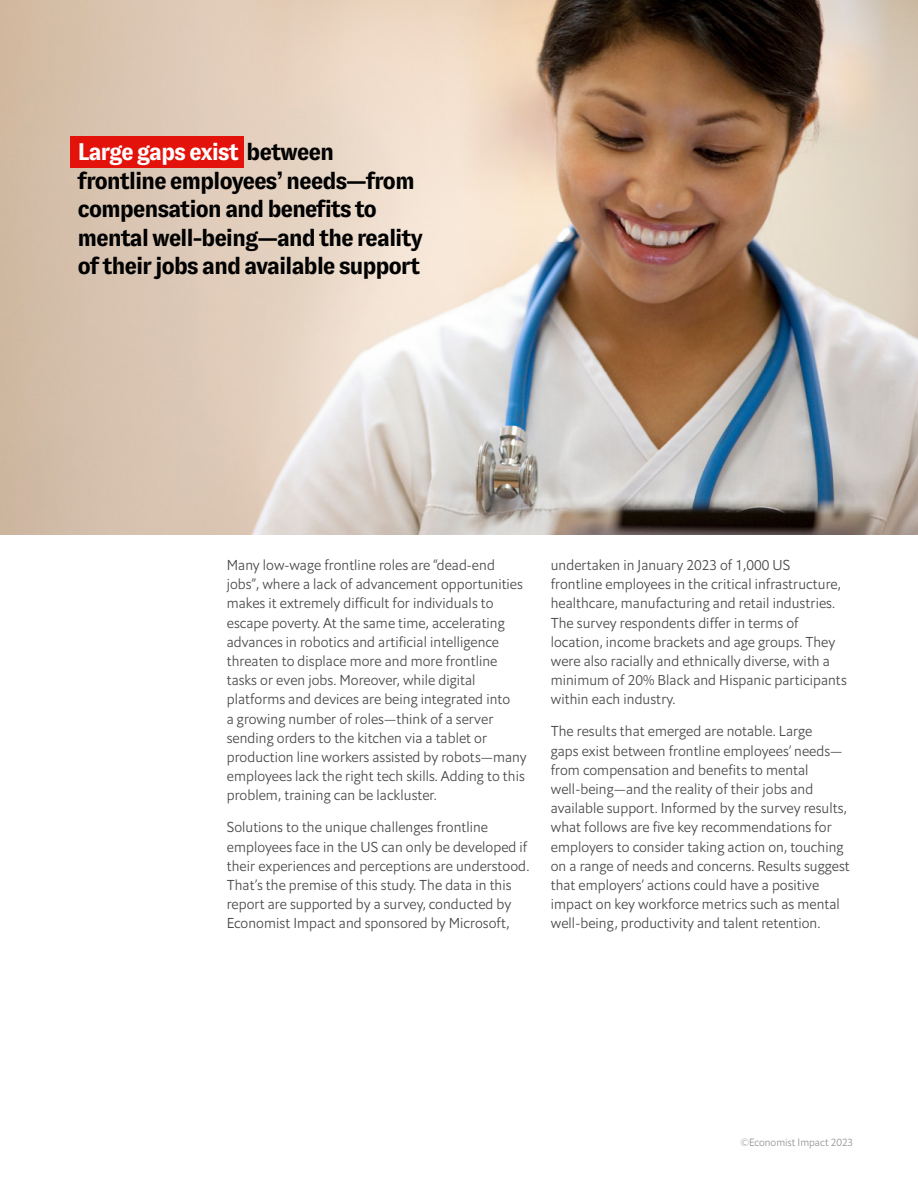
<style>
.page{position:relative;width:918px;height:1188px;background:#fff}
.page>*{position:absolute;margin:0;border:0;box-sizing:border-box;transform-origin:0 0}
._3__Quote{font:700 24px/28.5px "GT Zirkon";letter-spacing:-.05em;color:#000}
._4__Body_text{font:14.25px/19.2px "Econ Sans Lig";letter-spacing:.005em;color:#484848}
.t1{font:10.5px "Econ Sans Lig";color:#939393}
.s1{color:#fff}
</style>
<div class="page">
<img style="left:0;top:0;width:918px;height:535px">
<div style="left:70px;top:136px;width:174px;height:32px;background:#e3120b"></div>
<p class="_3__Quote" style="left:78px;top:138px;width:347px"><span class="s1">Large gaps exist</span> between frontline employees’ needs—from compensation and benefits to mental well-being—and the reality of their jobs and available support</p>
<p class="_4__Body_text" style="left:227px;top:555px;width:301px">Many low-wage frontline roles are “dead-end jobs”, where a lack of advancement opportunities makes it extremely difficult for individuals to escape poverty. At the same time, accelerating advances in robotics and artificial intelligence threaten to displace more and more frontline tasks or even jobs. Moreover, while digital platforms and devices are being integrated into<br>a growing number of roles—think of a server sending orders to the kitchen via a tablet or production line workers assisted by robots—many employees lack the right tech skills. Adding to this problem, training can be lackluster.</p>
<p class="_4__Body_text" style="left:227px;top:818px;width:304px">Solutions to the unique challenges frontline employees face in the US can only be developed if their experiences and perceptions are understood.<br>That’s the premise of this study. The data in this report are supported by a survey, conducted by Economist Impact and sponsored by Microsoft,</p>
<p class="_4__Body_text" style="left:551px;top:555px;width:298px">undertaken in January 2023 of 1,000 US<br>frontline employees in the critical infrastructure, healthcare, manufacturing and retail industries.<br>The survey respondents differ in terms of location, income brackets and age groups. They were also racially and ethnically diverse, with a minimum of 20% Black and Hispanic participants within each industry.</p>
<p class="_4__Body_text" style="left:551px;top:722px;width:300px">The results that emerged are notable. Large<br>gaps exist between frontline employees’ needs— from compensation and benefits to mental well-being—and the reality of their jobs and available support. Informed by the survey results, what follows are five key recommendations for employers to consider taking action on, touching on a range of needs and concerns. Results suggest that employers’ actions could have a positive impact on key workforce metrics such as mental well-being, productivity and talent retention.</p>
<p class="t1" style="left:740px;top:1136px;width:114px">©Economist Impact 2023</p>
</div>
